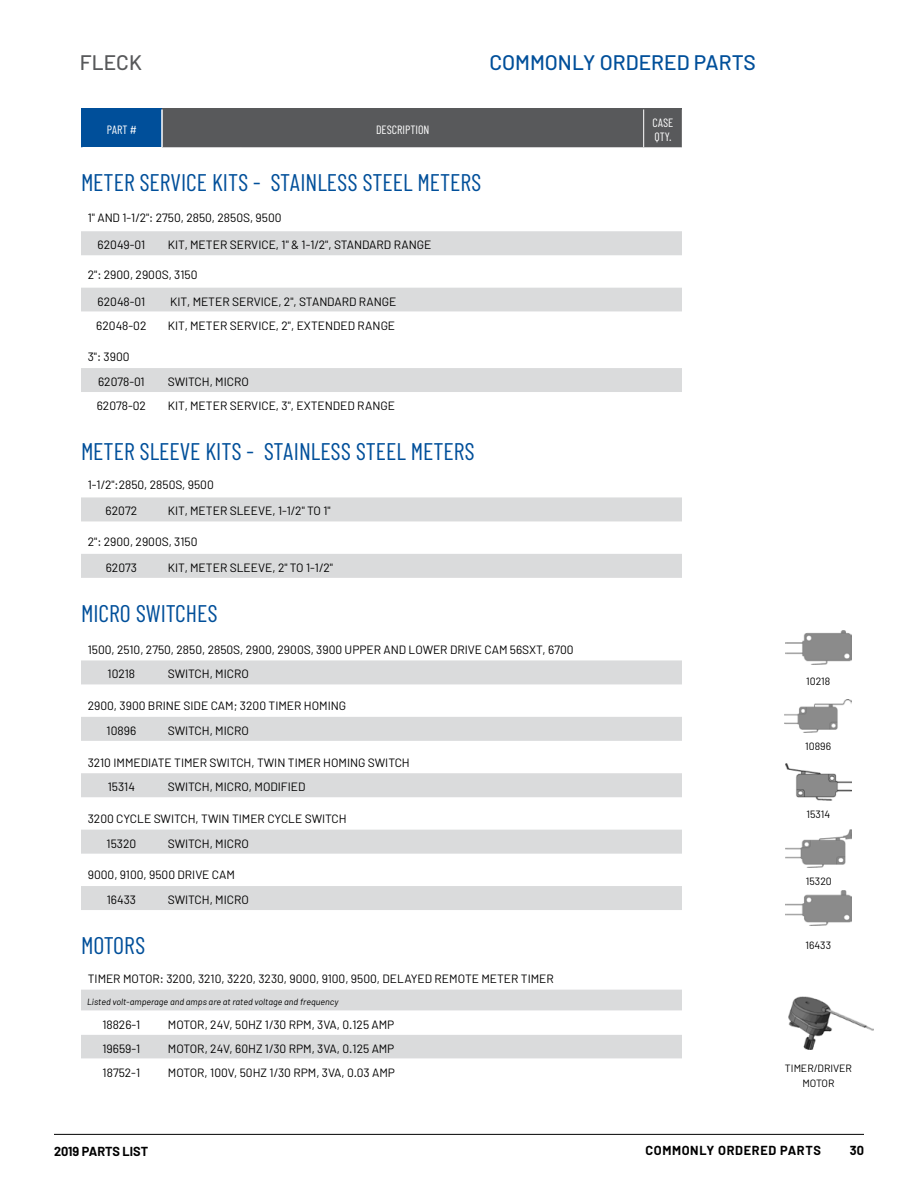
<style>
.page{position:relative;width:918px;height:1188px;background:#fff}
.page>*{position:absolute;margin:0;border:0;box-sizing:border-box;transform-origin:0 0}
.t1{font:24px "Barlow Condensed";color:#004f9a}
.t2{font:500 21px "Barlow";color:#004f9a}
.t3{font:500 21px "Barlow";color:#58595b}
.t4{font:700 12.75px "Barlow";letter-spacing:.05em;color:#000}
.t5{font:700 12.75px "Barlow";color:#000}
.t6{font:12px/24.8px "Barlow";color:#000}
.t7{font:12px/14.4px "Barlow Condensed";color:#fff}
.t8{font:10.5px/14.2px "Barlow";color:#000;text-align:center}
.t9{font:italic 9px "Barlow";color:#000}
</style>
<div class="page">
<hr style="left:54px;top:1134px;width:810px;height:1px;background:#000">
<div style="left:82px;top:109px;width:80px;height:38px;background:#004f9a"></div>
<div style="left:163px;top:110px;width:519px;height:37px;background:#58595b"></div>
<hr style="left:81px;top:109px;width:1px;height:38px;background:#004f9a">
<hr style="left:81px;top:108px;width:81px;height:2px;background:#004f9a">
<hr style="left:162px;top:108px;width:482px;height:2px;background:#58595b">
<hr style="left:644px;top:108px;width:38px;height:2px;background:#58595b">
<hr style="left:643px;top:109px;width:1px;height:38px;background:#fff">
<hr style="left:161px;top:109px;width:2px;height:38px;background:#fff">
<div style="left:81px;top:231px;width:601px;height:24px;background:#dadbdc"></div>
<div style="left:81px;top:288px;width:601px;height:24px;background:#dadbdc"></div>
<div style="left:81px;top:368px;width:601px;height:24px;background:#dadbdc"></div>
<div style="left:81px;top:497px;width:601px;height:24px;background:#dadbdc"></div>
<div style="left:81px;top:554px;width:601px;height:24px;background:#dadbdc"></div>
<div style="left:81px;top:660px;width:601px;height:24px;background:#dadbdc"></div>
<div style="left:81px;top:717px;width:601px;height:24px;background:#dadbdc"></div>
<div style="left:81px;top:773px;width:601px;height:24px;background:#dadbdc"></div>
<div style="left:81px;top:830px;width:601px;height:24px;background:#dadbdc"></div>
<div style="left:81px;top:886px;width:601px;height:24px;background:#dadbdc"></div>
<div style="left:81px;top:990px;width:601px;height:21px;background:#dadbdc"></div>
<div style="left:81px;top:1035px;width:601px;height:24px;background:#dadbdc"></div>
<img style="left:785px;top:631px;width:66px;height:34px">
<img style="left:785px;top:700px;width:67px;height:32px">
<img style="left:785px;top:763px;width:66px;height:37px">
<img style="left:786px;top:829px;width:66px;height:39px">
<img style="left:785px;top:890px;width:66px;height:35px">
<img style="left:789px;top:996px;width:84px;height:53px">
<h2 class="t3" style="left:80px;top:49px;width:64px">FLECK</h2>
<h2 class="t2" style="left:489px;top:49px;width:268px">COMMONLY ORDERED PARTS</h2>
<p class="t7" style="left:107px;top:122px;width:32px">PART #</p>
<p class="t7" style="left:376px;top:122px;width:55px">DESCRIPTION</p>
<p class="t7" style="left:653px;top:115px;width:22px">CASE<br>QTY.</p>
<h1 class="t1" style="left:81px;top:167px;width:402px">METER SERVICE KITS - STAINLESS STEEL METERS</h1>
<p class="t6" style="left:88px;top:205px;width:195px">1" AND 1-1/2": 2750, 2850, 2850S, 9500</p>
<p class="t6" style="left:98px;top:232px;width:49px">62049-01</p>
<p class="t6" style="left:168px;top:232px;width:265px">KIT, METER SERVICE, 1" &amp; 1-1/2", STANDARD RANGE</p>
<p class="t6" style="left:98px;top:262px;width:101px;line-height:26.2px;text-indent:-10px">2": 2900, 2900S, 3150<br>62048-01</p>
<p class="t6" style="left:170px;top:289px;width:228px">KIT, METER SERVICE, 2", STANDARD RANGE</p>
<p class="t6" style="left:96px;top:313px;width:52px">62048-02</p>
<p class="t6" style="left:168px;top:313px;width:229px">KIT, METER SERVICE, 2", EXTENDED RANGE</p>
<p class="t6" style="left:98px;top:344px;width:48px;text-indent:-10px">3": 3900<br>62078-01</p>
<p class="t6" style="left:168px;top:369px;width:83px">SWITCH, MICRO</p>
<p class="t6" style="left:97px;top:393px;width:51px">62078-02</p>
<p class="t6" style="left:168px;top:393px;width:229px">KIT, METER SERVICE, 3", EXTENDED RANGE</p>
<h1 class="t1" style="left:81px;top:436px;width:395px">METER SLEEVE KITS - STAINLESS STEEL METERS</h1>
<p class="t6" style="left:106px;top:471px;width:110px;line-height:26.2px;text-indent:-18px">1-1/2":2850, 2850S, 9500<br>62072</p>
<p class="t6" style="left:168px;top:498px;width:164px">KIT, METER SLEEVE, 1-1/2" TO 1"</p>
<p class="t6" style="left:106px;top:528px;width:93px;line-height:26.2px;text-indent:-18px">2": 2900, 2900S, 3150<br>62073</p>
<p class="t6" style="left:168px;top:555px;width:167px">KIT, METER SLEEVE, 2" TO 1-1/2"</p>
<h1 class="t1" style="left:81px;top:598px;width:138px">MICRO SWITCHES</h1>
<p class="t6" style="left:108px;top:637px;width:467px;text-indent:-20px">1500, 2510, 2750, 2850, 2850S, 2900, 2900S, 3900 UPPER AND LOWER DRIVE CAM 56SXT, 6700<br>10218</p>
<p class="t6" style="left:168px;top:661px;width:83px">SWITCH, MICRO</p>
<p class="t6" style="left:107px;top:693px;width:241px;text-indent:-19px">2900, 3900 BRINE SIDE CAM; 3200 TIMER HOMING<br>10896</p>
<p class="t6" style="left:168px;top:718px;width:83px">SWITCH, MICRO</p>
<p class="t6" style="left:108px;top:750px;width:303px;text-indent:-20px">3210 IMMEDIATE TIMER SWITCH, TWIN TIMER HOMING SWITCH<br>15314</p>
<p class="t6" style="left:168px;top:774px;width:139px">SWITCH, MICRO, MODIFIED</p>
<p class="t6" style="left:107px;top:806px;width:242px;text-indent:-19px">3200 CYCLE SWITCH, TWIN TIMER CYCLE SWITCH<br>15320</p>
<p class="t6" style="left:168px;top:831px;width:83px">SWITCH, MICRO</p>
<p class="t6" style="left:107px;top:862px;width:130px;text-indent:-19px">9000, 9100, 9500 DRIVE CAM<br>16433</p>
<p class="t6" style="left:168px;top:887px;width:83px">SWITCH, MICRO</p>
<h1 class="t1" style="left:81px;top:930px;width:66px">MOTORS</h1>
<p class="t6" style="left:88px;top:966px;width:468px">TIMER MOTOR: 3200, 3210, 3220, 3230, 9000, 9100, 9500, DELAYED REMOTE METER TIMER</p>
<p class="t9" style="left:87px;top:996px;width:253px">Listed volt-amperage and amps are at rated voltage and frequency</p>
<p class="t6" style="left:102px;top:1012px;width:40px">18826-1</p>
<p class="t6" style="left:168px;top:1012px;width:228px">MOTOR, 24V, 50HZ 1/30 RPM, 3VA, 0.125 AMP</p>
<p class="t6" style="left:102px;top:1036px;width:39px">19659-1</p>
<p class="t6" style="left:168px;top:1036px;width:228px">MOTOR, 24V, 60HZ 1/30 RPM, 3VA, 0.125 AMP</p>
<p class="t6" style="left:103px;top:1060px;width:39px">18752-1</p>
<p class="t6" style="left:168px;top:1060px;width:229px">MOTOR, 100V, 50HZ 1/30 RPM, 3VA, 0.03 AMP</p>
<p class="t8" style="left:806px;top:674px;width:26px">10218</p>
<p class="t8" style="left:805px;top:739px;width:27px">10896</p>
<p class="t8" style="left:806px;top:807px;width:25px">15314</p>
<p class="t8" style="left:806px;top:874px;width:27px">15320</p>
<p class="t8" style="left:805px;top:938px;width:27px">16433</p>
<p class="t8" style="left:785px;top:1061px;width:68px">TIMER/DRIVER<br>MOTOR</p>
<p class="t4" style="left:54px;top:1143px;width:144px">FLECK 2019 PRICE LIST</p>
<p class="t4" style="left:645px;top:1143px;width:177px">COMMONLY ORDERED PARTS</p>
<p class="t4" style="left:850px;top:1142px;width:16px">30</p>
<p class="t5" style="left:54px;top:1143px;width:96px">2019 PARTS LIST</p>
</div>
